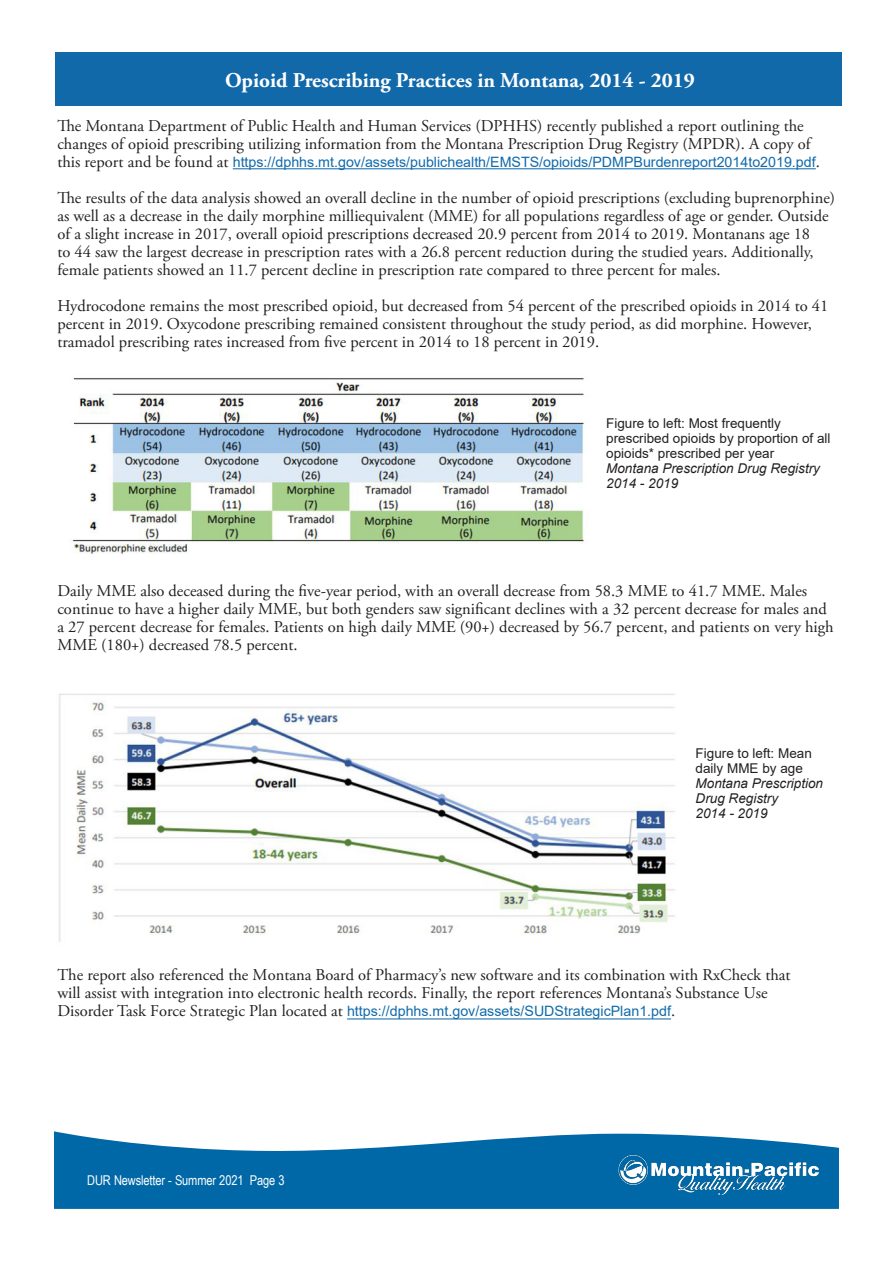
<style>
.page{position:relative;width:893px;height:1263px;background:#fff}
.page>*{position:absolute;margin:0;border:0;box-sizing:border-box;transform-origin:0 0}
.t1{font:700 21px "Adobe Garamond Pro";color:#fff}
.t2{font:16.5px/18px "Adobe Garamond Pro";color:#231f20}
.t3{font:14.25px "Arial";color:#0f6aab}
.t4{font:14.25px "Arial";color:#106aaa}
.t5{font:13.5px/15px "Arial";color:#231f20}
.t6{font:italic 13.5px/15px "Arial";color:#231f20}
.Headline_level_2{font:13.5px "Arial Narrow";letter-spacing:-.01em;color:#fff}
.s1{font-family:"Adobe Garamond Pro";font-size:16.5px;color:#231f20}
</style>
<div class="page">
<div style="left:55px;top:52px;width:787px;height:54px;background:#1269aa"></div>
<svg style="left:54px;top:1131px;width:785px;height:78px;fill:#0068a7"></svg>
<img style="left:615px;top:1153px;width:207px;height:46px">
<hr style="left:233px;top:168px;width:583px;height:1px;background:#0f6aab">
<img style="left:72px;top:378px;width:512px;height:177px">
<img style="left:59px;top:693px;width:616px;height:249px">
<hr style="left:347px;top:1018px;width:324px;height:1px;background:#106aaa">
<p class="t1" style="left:225px;top:69px;width:471px">Opioid Prescribing Practices in Montana, 2014 - 2019</p>
<p class="t2" style="left:57px;top:118px;width:755px">The Montana Department of Public Health and Human Services (DPHHS) recently published a report outlining the changes of opioid prescribing utilizing information from the Montana Prescription Drug Registry (MPDR). A copy of</p>
<p class="t3" style="left:57px;top:152px;width:764px"><span class="s1">this report and be found at</span> https://dphhs.mt.gov/assets/publichealth/EMSTS/opioids/PDMPBurdenreport2014to2019.pdf<span class="s1">.</span></p>
<p class="t2" style="left:57px;top:190px;width:779px">The results of the data analysis showed an overall decline in the number of opioid prescriptions (excluding buprenorphine) as well as a decrease in the daily morphine milliequivalent (MME) for all populations regardless of age or gender. Outside of a slight increase in 2017, overall opioid prescriptions decreased 20.9 percent from 2014 to 2019. Montanans age 18<br>to 44 saw the largest decrease in prescription rates with a 26.8 percent reduction during the studied years. Additionally, female patients showed an 11.7 percent decline in prescription rate compared to three percent for males.</p>
<p class="t2" style="left:57px;top:298px;width:772px">Hydrocodone remains the most prescribed opioid, but decreased from 54 percent of the prescribed opioids in 2014 to 41 percent in 2019. Oxycodone prescribing remained consistent throughout the study period, as did morphine. However, tramadol prescribing rates increased from five percent in 2014 to 18 percent in 2019.</p>
<p class="t5" style="left:606px;top:416px;width:226px">Figure to left: Most frequently prescribed opioids by proportion of all opioids* prescribed per year</p>
<p class="t6" style="left:606px;top:461px;width:215px">Montana Prescription Drug Registry</p>
<p class="t6" style="left:606px;top:476px;width:74px">2014 - 2019</p>
<p class="t2" style="left:57px;top:583px;width:778px">Daily MME also deceased during the five-year period, with an overall decrease from 58.3 MME to 41.7 MME. Males continue to have a higher daily MME, but both genders saw significant declines with a 32 percent decrease for males and a 27 percent decrease for females. Patients on high daily MME (90+) decreased by 56.7 percent, and patients on very high MME (180+) decreased 78.5 percent.</p>
<p class="t5" style="left:696px;top:746px;width:118px">Figure to left: Mean daily MME by age</p>
<p class="t6" style="left:696px;top:776px;width:129px">Montana Prescription<br>Drug Registry</p>
<p class="t6" style="left:696px;top:806px;width:74px">2014 - 2019</p>
<p class="t2" style="left:57px;top:967px;width:735px">The report also referenced the Montana Board of Pharmacy’s new software and its combination with RxCheck that will assist with integration into electronic health records. Finally, the report references Montana’s Substance Use</p>
<p class="t4" style="left:57px;top:1001px;width:619px"><span class="s1">Disorder Task Force Strategic Plan located at</span> https://dphhs.mt.gov/assets/SUDStrategicPlan1.pdf<span class="s1">.</span></p>
<p class="Headline_level_2" style="left:87px;top:1171px;width:199px">DUR Newsletter - Summer 2021 Page 3</p>
</div>
